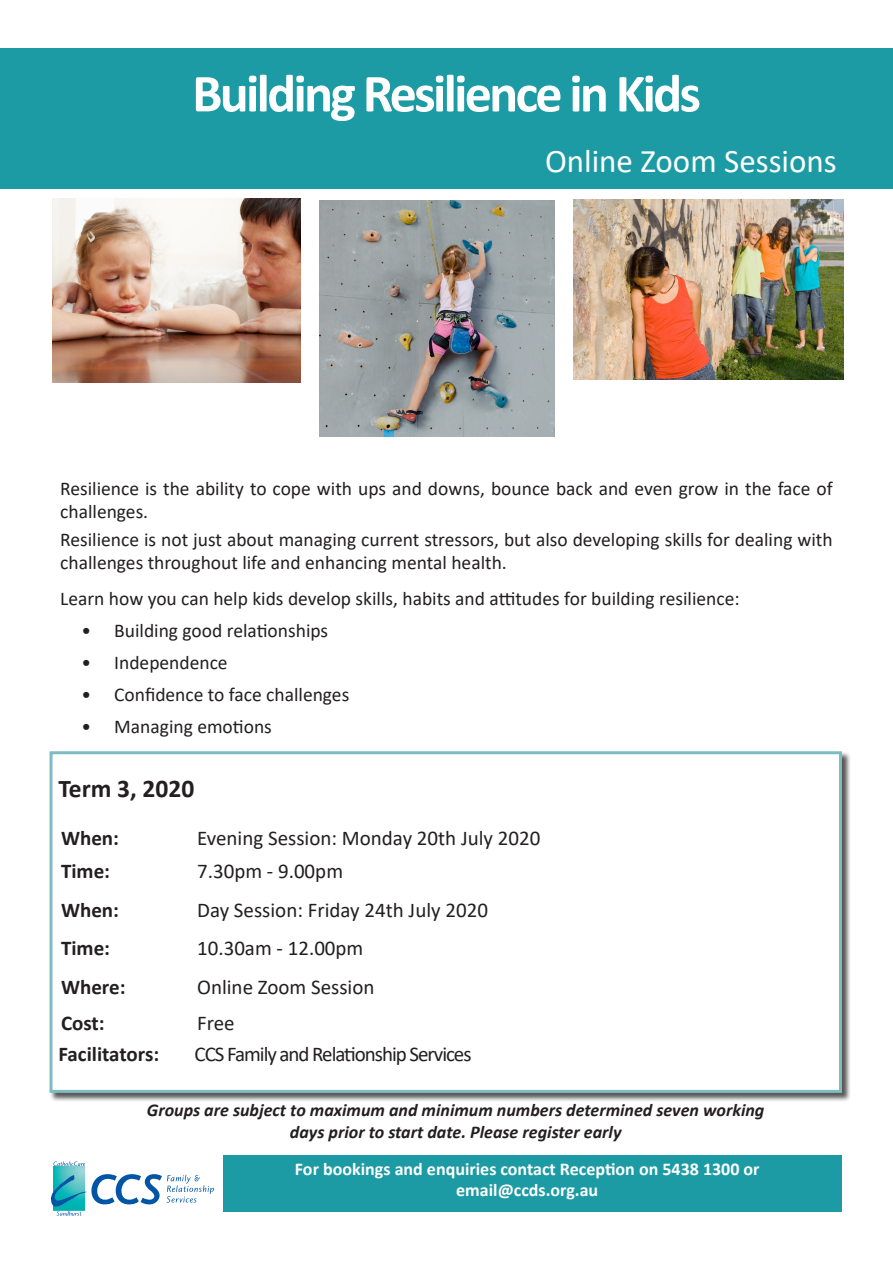
<style>
.page{position:relative;width:893px;height:1263px;background:#fff}
.page>*{position:absolute;margin:0;border:0;box-sizing:border-box;transform-origin:0 0}
.Flyer_title_-_WHITE{font:700 54px "Calibri";letter-spacing:-.05em;color:#fff}
.t1{font:33px "Calibri";color:#fff}
.t2{font:700 25.5px "Calibri";color:#231f20}
.When_and_Where_Text{font:21px "Calibri";color:#231f20}
.t3{font:700 21px "Calibri";color:#231f20}
.When_and_Where_Text-2{font:21px "Calibri";letter-spacing:-.05em;color:#231f20}
.Large_Body_Text{font:19.5px/23.4px "Calibri";color:#231f20}
.t4{font:italic 700 18px/21.6px "Calibri";color:#231f20;text-align:center}
.t5{font:700 18px "Calibri";color:#fff}
</style>
<div class="page">
<img style="left:54px;top:1167px;width:31px;height:7px">
<svg style="left:53px;top:1161px;width:32px;height:5px"></svg>
<svg style="left:51px;top:1174px;width:163px;height:42px"></svg>
<div style="left:0;top:48px;width:893px;height:140px;background:#1c9ba4"></div>
<img style="left:319px;top:201px;width:236px;height:235px">
<img style="left:53px;top:198px;width:248px;height:185px">
<div style="left:50px;top:751px;width:801px;height:351px;background:#231f20;opacity:.75"></div>
<div style="left:51px;top:753px;width:789px;height:338px;background:#fff"></div>
<div style="left:50px;top:751px;width:792px;height:342px;border:3px solid #7dbcc3"></div>
<div style="left:224px;top:1156px;width:618px;height:56px;background:#1c9ba4"></div>
<img style="left:573px;top:200px;width:270px;height:180px">
<p class="Flyer_title_-_WHITE" style="left:192px;top:55px;width:510px">Building Resilience in Kids</p>
<p class="t1" style="left:545px;top:138px;width:293px">Online Zoom Sessions</p>
<p class="Large_Body_Text" style="left:60px;top:476px;width:774px">Resilience is the ability to cope with ups and downs, bounce back and even grow in the face of challenges.</p>
<p class="Large_Body_Text" style="left:60px;top:527px;width:774px">Resilience is not just about managing current stressors, but also developing skills for dealing with challenges throughout life and enhancing mental health.</p>
<p class="Large_Body_Text" style="left:60px;top:587px;width:681px">Learn how you can help kids develop skills, habits and attitudes for building resilience:</p>
<p class="Large_Body_Text" style="left:81px;top:619px;width:248px">• Building good relationships</p>
<p class="Large_Body_Text" style="left:81px;top:650px;width:148px">• Independence</p>
<p class="Large_Body_Text" style="left:81px;top:682px;width:269px">• Confidence to face challenges</p>
<p class="Large_Body_Text" style="left:81px;top:714px;width:192px">• Managing emotions</p>
<p class="t2" style="left:59px;top:770px;width:137px">Term 3, 2020</p>
<p class="t3" style="left:61px;top:823px;width:59px">When:</p>
<p class="When_and_Where_Text" style="left:197px;top:823px;width:345px">Evening Session: Monday 20th July 2020</p>
<p class="t3" style="left:61px;top:856px;width:50px">Time:</p>
<p class="When_and_Where_Text" style="left:197px;top:856px;width:147px">7.30pm - 9.00pm</p>
<p class="t3" style="left:61px;top:895px;width:59px">When:</p>
<p class="When_and_Where_Text" style="left:197px;top:896px;width:292px">Day Session: Friday 24th July 2020</p>
<p class="t3" style="left:61px;top:933px;width:50px">Time:</p>
<p class="When_and_Where_Text" style="left:197px;top:933px;width:168px">10.30am - 12.00pm</p>
<p class="t3" style="left:61px;top:973px;width:66px">Where:</p>
<p class="When_and_Where_Text" style="left:197px;top:973px;width:179px">Online Zoom Session</p>
<p class="t3" style="left:61px;top:1008px;width:45px">Cost:</p>
<p class="When_and_Where_Text" style="left:197px;top:1008px;width:39px">Free</p>
<p class="t3" style="left:59px;top:1039px;width:102px">Facilitators:</p>
<p class="When_and_Where_Text-2" style="left:195px;top:1039px;width:278px">CCS Family and Relationship Services</p>
<p class="t4" style="left:147px;top:1099px;width:619px">Groups are subject to maximum and minimum numbers determined seven working days prior to start date. Please register early</p>
<p class="t5" style="left:295px;top:1156px;width:466px">For bookings and enquiries contact Reception on 5438 1300 or</p>
<p class="t5" style="left:456px;top:1178px;width:144px">email@ccds.org.au</p>
</div>
